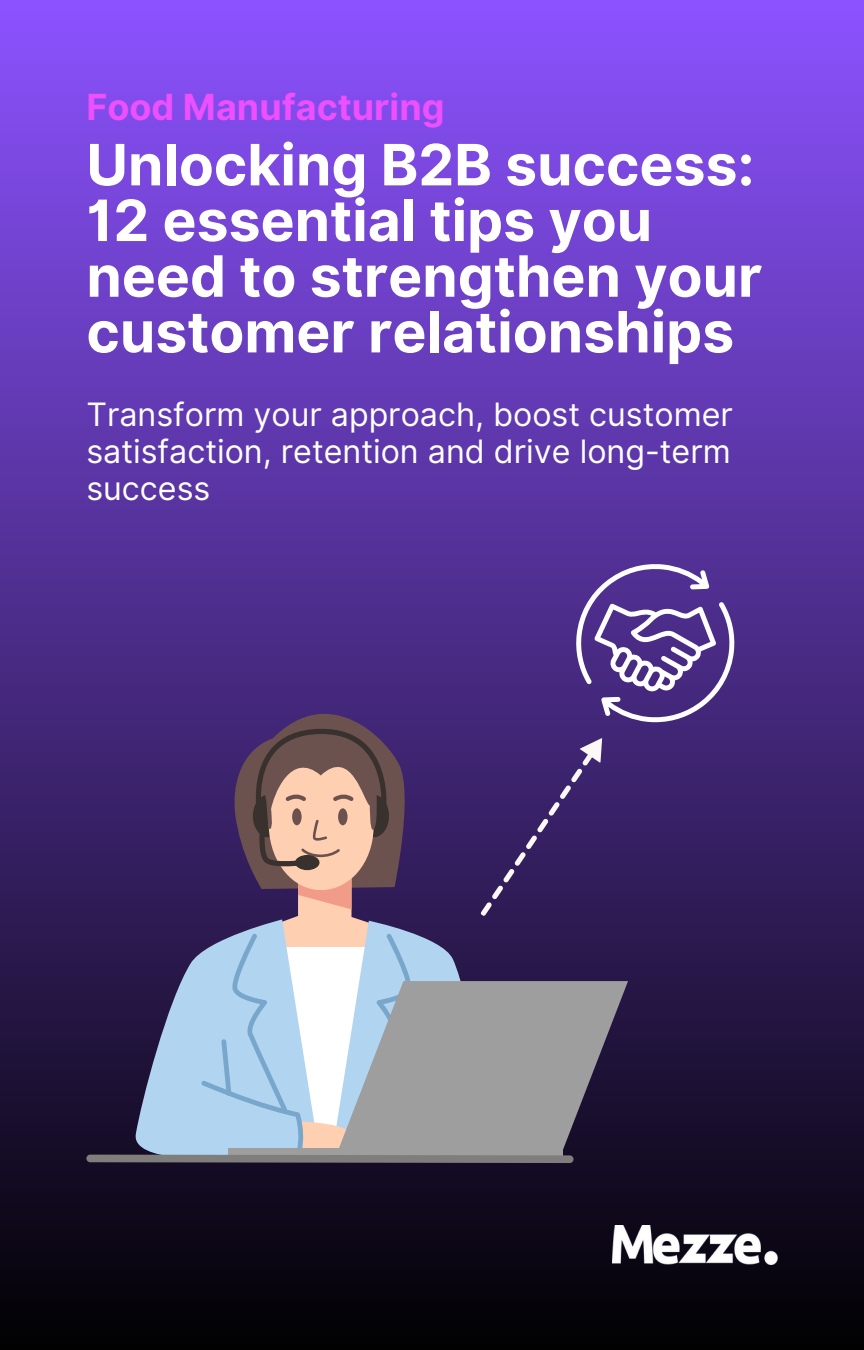
<style>
.page{position:relative;width:864px;height:1350px;background:#fff}
.page>*{position:absolute;margin:0;border:0;box-sizing:border-box;transform-origin:0 0}
.t1{font:700 56.93px/55.8px "Inter";color:#fff}
.t2{font:700 36px "Inter";color:#ec50ff}
.t3{font:32.18px/37.1px "Inter";color:#fff;text-align:justify}
</style>
<div class="page">
<div style="left:0;top:0;width:864px;height:1350px;background:linear-gradient(to bottom,#8c52ff,#010102)"></div>
<img style="left:613px;top:1226px;width:165px;height:38px">
<svg style="left:86px;top:562px;width:649px;height:601px;background:#605082"></svg>
<h1 class="t2" style="left:86px;top:86px;width:360px">Food Manufacturing</h1>
<h2 class="t1" style="left:86px;top:137px;width:677px">Unlocking B2B success:<br>12 essential tips you need to strengthen your customer relationships</h2>
<p class="t3" style="left:86px;top:396px;width:648px">Transform your approach, boost customer satisfaction, retention and drive long-term success</p>
</div>
